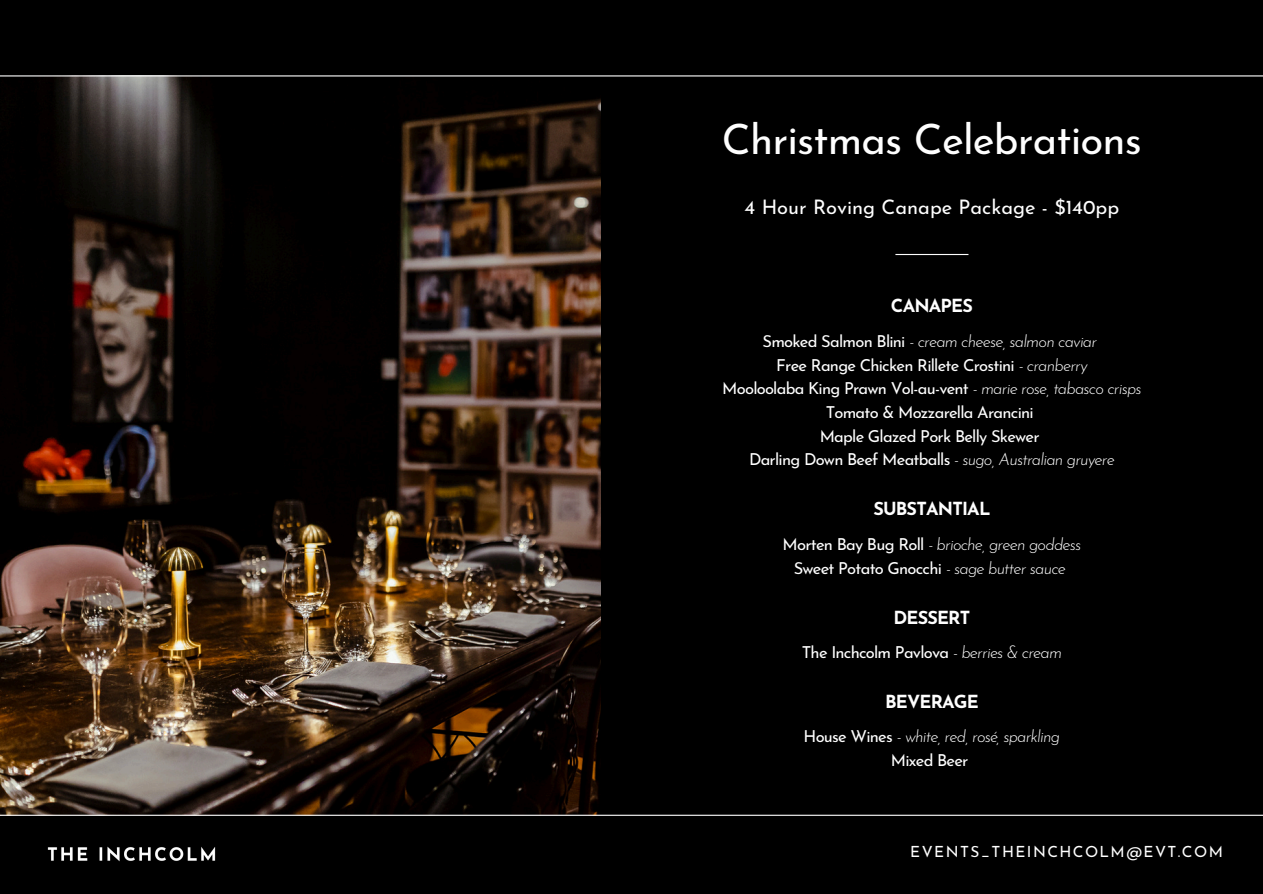
<style>
.page{position:relative;width:1263px;height:894px;background:#fff}
.page>*{position:absolute;margin:0;border:0;box-sizing:border-box;transform-origin:0 0}
.t1{font:41.85px "Josefin Sans";letter-spacing:-.02em;color:#fefefe}
.t2{font:19.95px "Josefin Sans";color:#fefefe}
.t3{font:700 18px "Josefin Sans";letter-spacing:-.045em;color:#fefefe}
.t4{font:16.5px/23.7px "Josefin Sans";letter-spacing:-.045em;color:#fefefe;text-align:center}
.t5{font:italic 300 16.5px/23.7px "Josefin Sans";letter-spacing:-.045em;color:#fefefe;text-align:center}
.t6{font:15.45px "Josefin Sans";letter-spacing:.095em;color:#fff}
.s1{font-weight:300;font-style:italic}
.s2{font-weight:400;font-style:normal}
</style>
<div class="page">
<div style="left:0;top:0;width:1263px;height:893px;background:#000"></div>
<hr style="left:895px;top:254px;width:73px;height:1px;background:#fefefe">
<img style="left:0;top:76px;width:601px;height:738px">
<hr style="left:0;top:75px;width:1263px;height:1px;background:#fefefe">
<hr style="left:0;top:814px;width:1263px;height:1px;background:#fefefe">
<img style="left:47px;top:846px;width:169px;height:16px">
<h2 class="t1" style="left:722px;top:123px;width:421px">Christmas Celebrations</h2>
<h3 class="t2" style="left:745px;top:198px;width:376px">4 Hour Roving Canape Package - $140pp</h3>
<h3 class="t3" style="left:891px;top:299px;width:84px">CANAPES</h3>
<h4 class="t4" style="left:722px;top:331px;width:421px">Smoked Salmon Blini <span class="s1">- cream cheese, salmon caviar<br></span>Free Range Chicken Rillete Crostini <span class="s1">- cranberry<br></span>Mooloolaba King Prawn Vol-au-vent <span class="s1">- marie rose, tabasco crisps </span>Tomato &amp; Mozzarella Arancini<br>Maple Glazed Pork Belly Skewer<br>Darling Down Beef Meatballs <span class="s1">- sugo, Australian gruyere</span></h4>
<h3 class="t3" style="left:873px;top:501px;width:119px">SUBSTANTIAL</h3>
<h4 class="t5" style="left:783px;top:534px;width:300px"><span class="s2">Morten Bay Bug Roll</span> - brioche, green goddess<br><span class="s2">Sweet Potato Gnocchi</span> - sage butter sauce</h4>
<h3 class="t3" style="left:893px;top:610px;width:78px">DESSERT</h3>
<h4 class="t4" style="left:802px;top:642px;width:262px">The Inchcolm Pavlova <span class="s1">- berries &amp; cream</span></h4>
<p class="t3" style="left:885px;top:694px;width:95px">BEVERAGE</p>
<p class="t5" style="left:804px;top:726px;width:258px"><span class="s2">House Wines</span> - white, red, rosé, sparkling<br><span class="s2">Mixed Beer</span></p>
<h4 class="t6" style="left:910px;top:845px;width:314px">EVENTS_THEINCHCOLM@EVT.COM</h4>
</div>
